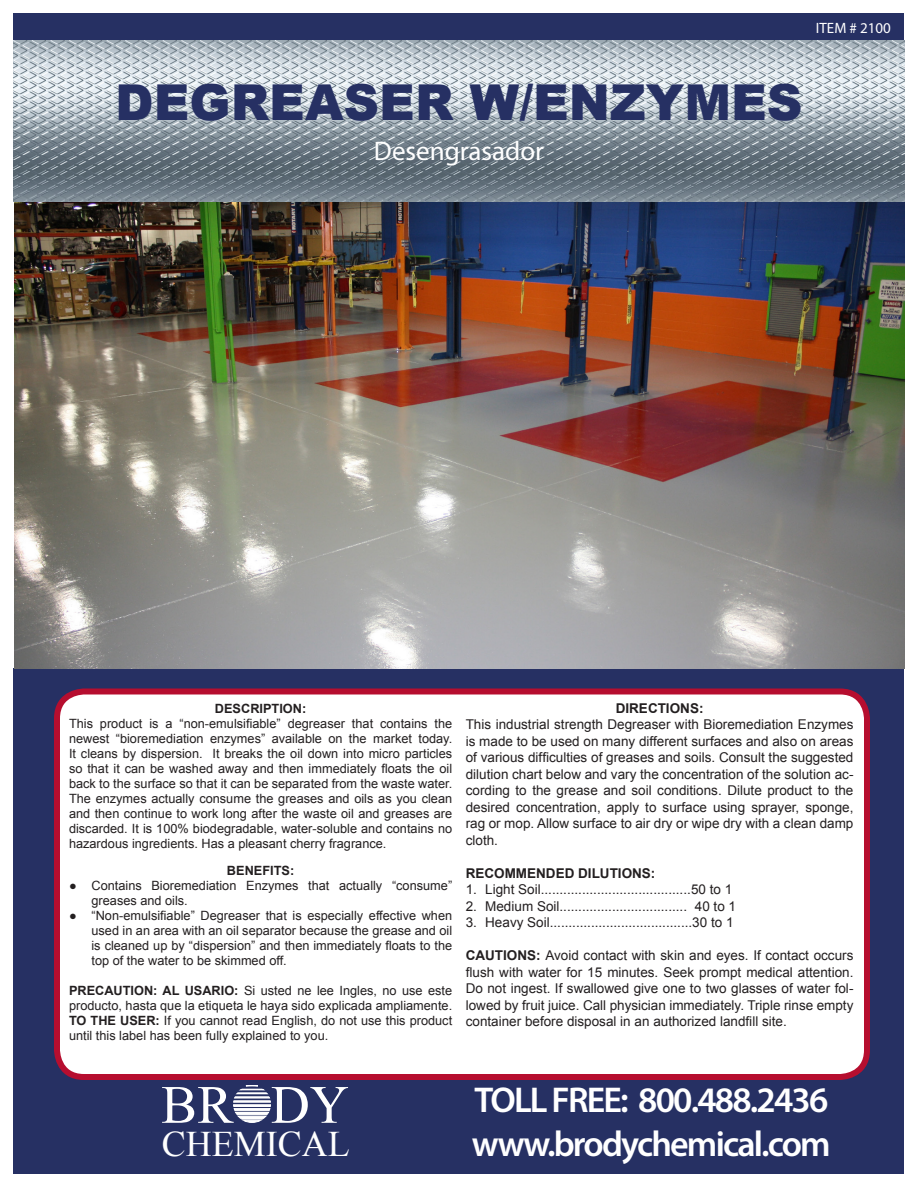
<style>
.page{position:relative;width:918px;height:1188px;background:#fff}
.page>*{position:absolute;margin:0;border:0;box-sizing:border-box;transform-origin:0 0}
.t1{font:54px "Times New Roman";color:#fff}
.PRODUCT_NAME{font:900 49.5px "Arial";color:#263063}
.t2{font:600 36px "Myriad Pro";letter-spacing:-.05em;color:#fff}
.t3{font:36px "Times New Roman";color:#fff}
.spanish{font:27px "Myriad Pro";color:#fff}
.t4{font:15px "Myriad Pro";color:#fff}
.Numbered_leader{font:13.5px/16.5px "Arial";color:#231f20;text-align:justify}
.DESCRIPTION{font:700 13.5px "Arial";color:#231f20}
.Tabs{font:12.75px/15px "Arial";color:#231f20}
.DESCRIPTION-2{font:700 12.75px "Arial";color:#231f20}
.s1{font-weight:700}
</style>
<div class="page">
<div style="left:14px;top:14px;width:890px;height:1160px;background:#263063"></div>
<img style="left:14px;top:40px;width:890px;height:162px">
<div style="left:57px;top:692px;width:810px;height:385px;background:#fff;border-radius:27px"></div>
<div style="left:54px;top:688px;width:816px;height:392px;border:6px solid #b60e2f;border-radius:27px"></div>
<svg style="left:233px;top:1085px;width:38px;height:38px"></svg>
<img style="left:14px;top:202px;width:890px;height:466px">
<p class="t4" style="left:816px;top:18px;width:77px">ITEM # 2100</p>
<p class="PRODUCT_NAME" style="left:115px;top:66px;width:689px">DEGREASER W/ENZYMES</p>
<p class="spanish" style="left:374px;top:135px;width:172px">Desengrasador</p>
<p class="DESCRIPTION-2" style="left:215px;top:700px;width:93px">DESCRIPTION:</p>
<p class="Tabs" style="left:69px;top:716px;width:385px;text-align:justify">This product is a “non-emulsifiable” degreaser that contains the newest “bioremediation enzymes” available on the market today.<br>It cleans by dispersion. It breaks the oil down into micro particles so that it can be washed away and then immediately floats the oil back to the surface so that it can be separated from the waste water.<br>The enzymes actually consume the greases and oils as you clean and then continue to work long after the waste oil and greases are discarded. It is 100% biodegradable, water-soluble and contains no hazardous ingredients. Has a pleasant cherry fragrance.</p>
<p class="DESCRIPTION-2" style="left:227px;top:862px;width:69px">BENEFITS:</p>
<p class="Tabs" style="left:92px;top:878px;width:362px;text-indent:-22px">● Contains Bioremediation Enzymes that actually “consume” greases and oils.</p>
<p class="Tabs" style="left:92px;top:908px;width:362px;text-align:justify;text-indent:-22px">● “Non-emulsifiable” Degreaser that is especially effective when used in an area with an oil separator because the grease and oil is cleaned up by “dispersion” and then immediately floats to the top of the water to be skimmed off.</p>
<p class="Tabs" style="left:69px;top:983px;width:385px"><span class="s1">PRECAUTION: AL USARIO:</span> Si usted ne lee Ingles, no use este producto, hasta que la etiqueta le haya sido explicada ampliamente.</p>
<p class="Tabs" style="left:69px;top:1013px;width:385px"><span class="s1">TO THE USER:</span> If you cannot read English, do not use this product until this label has been fully explained to you.</p>
<p class="DESCRIPTION" style="left:616px;top:699px;width:89px">DIRECTIONS:</p>
<p class="Numbered_leader" style="left:466px;top:717px;width:389px">This industrial strength Degreaser with Bioremediation Enzymes is made to be used on many different surfaces and also on areas of various difficulties of greases and soils. Consult the suggested dilution chart below and vary the concentration of the solution ac&shy;cording to the grease and soil conditions. Dilute product to the desired concentration, apply to surface using sprayer, sponge, rag or mop. Allow surface to air dry or wipe dry with a clean damp cloth.</p>
<p class="DESCRIPTION" style="left:466px;top:864px;width:191px">RECOMMENDED DILUTIONS:</p>
<p class="Numbered_leader" style="left:466px;top:882px;width:268px">1. Light Soil........................................50 to 1</p>
<p class="Numbered_leader" style="left:466px;top:898px;width:272px">2. Medium Soil.................................. 40 to 1</p>
<p class="Numbered_leader" style="left:466px;top:915px;width:269px">3. Heavy Soil......................................30 to 1</p>
<p class="Numbered_leader" style="left:466px;top:947px;width:389px"><span class="s1">CAUTIONS:</span> Avoid contact with skin and eyes. If contact occurs flush with water for 15 minutes. Seek prompt medical attention.<br>Do not ingest. If swallowed give one to two glasses of water fol&shy;lowed by fruit juice. Call physician immediately. Triple rinse empty container before disposal in an authorized landfill site.</p>
<p class="t1" style="left:161px;top:1068px;width:189px">BR DY</p>
<p class="t3" style="left:162px;top:1120px;width:189px">CHEMICAL</p>
<p class="t2" style="left:474px;top:1077px;width:356px">TOLL FREE: 800.488.2436</p>
<p class="t2" style="left:472px;top:1121px;width:360px">www.brodychemical.com</p>
</div>
